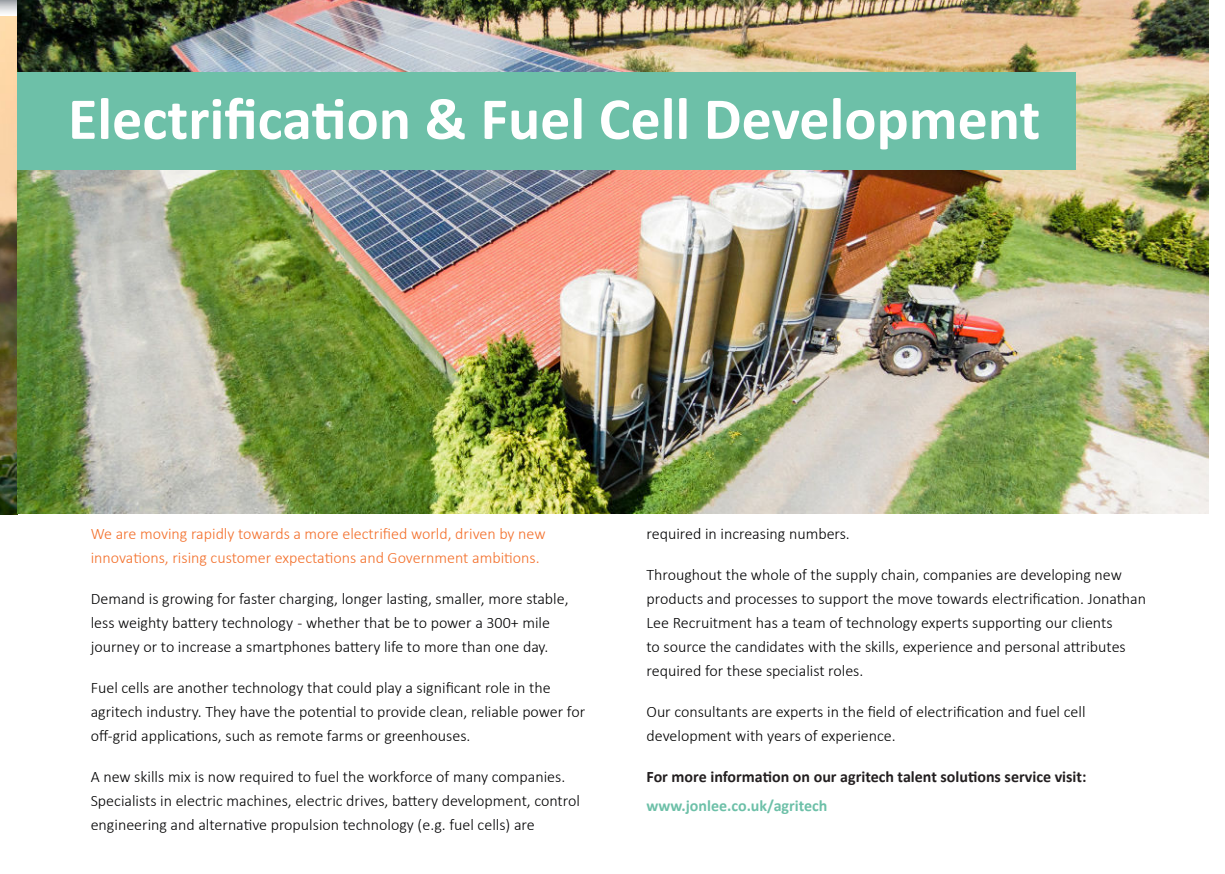
<style>
.page{position:relative;width:1225px;height:874px;background:#fff}
.page>*{position:absolute;margin:0;border:0;box-sizing:border-box;transform-origin:0 0}
.t1{font:700 60px "Calibri";color:#fff}
.t2{font:300 16px/24px "Calibri";color:#000002}
.t3{font:300 16px/24px "Calibri";color:#000001}
.t4{font:300 16px/24px "Calibri";color:#f36f2a}
.t5{font:700 16px "Calibri";color:#231f20}
.t6{font:700 16px "Calibri";color:#6dc0a8}
</style>
<div class="page">
<img style="left:0;top:17px;width:17px;height:497px">
<svg style="left:0;top:0;width:17px;height:17px"></svg>
<img style="left:17px;top:0;width:1191px;height:513px">
<div style="left:17px;top:72px;width:1058px;height:98px;background:#6dc0a8"></div>
<h1 class="t1" style="left:68px;top:76px;width:973px">Electrification &amp; Fuel Cell Development</h1>
<p class="t4" style="left:91px;top:520px;width:456px">We are moving rapidly towards a more electrified world, driven by new innovations, rising customer expectations and Government ambitions.</p>
<p class="t2" style="left:91px;top:585px;width:479px">Demand is growing for faster charging, longer lasting, smaller, more stable, less weighty battery technology - whether that be to power a 300+ mile journey or to increase a smartphones battery life to more than one day.</p>
<p class="t3" style="left:91px;top:674px;width:496px">Fuel cells are another technology that could play a significant role in the agritech industry. They have the potential to provide clean, reliable power for off-grid applications, such as remote farms or greenhouses.</p>
<p class="t2" style="left:91px;top:763px;width:491px">A new skills mix is now required to fuel the workforce of many companies.<br>Specialists in electric machines, electric drives, battery development, control engineering and alternative propulsion technology (e.g. fuel cells) are</p>
<p class="t2" style="left:646px;top:520px;width:205px">required in increasing numbers.</p>
<p class="t2" style="left:646px;top:561px;width:501px">Throughout the whole of the supply chain, companies are developing new products and processes to support the move towards electrification. Jonathan Lee Recruitment has a team of technology experts supporting our clients<br>to source the candidates with the skills, experience and personal attributes required for these specialist roles.</p>
<p class="t3" style="left:646px;top:698px;width:440px">Our consultants are experts in the field of electrification and fuel cell development with years of experience.</p>
<p class="t5" style="left:646px;top:764px;width:441px">For more information on our agritech talent solutions service visit:</p>
<p class="t6" style="left:646px;top:793px;width:182px">www.jonlee.co.uk/agritech</p>
</div>
